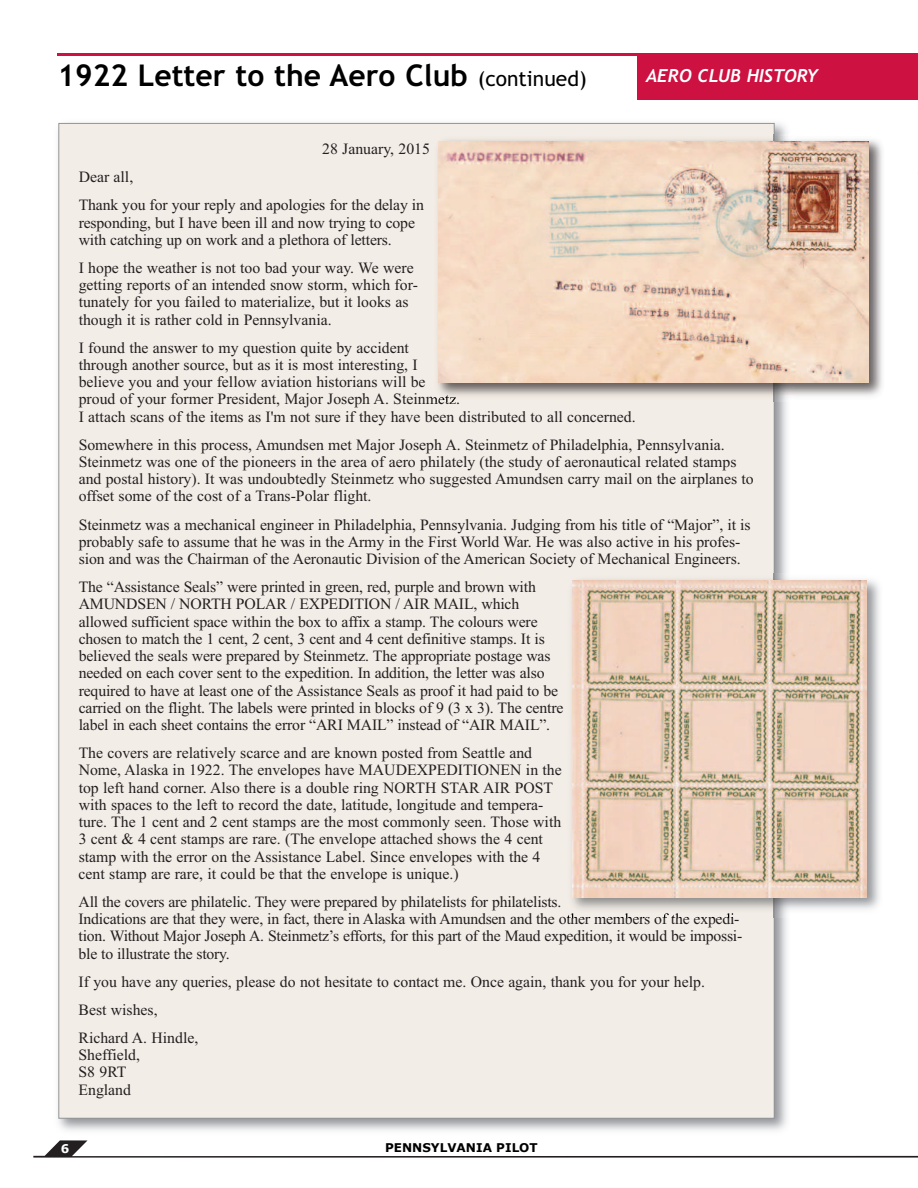
<style>
.page{position:relative;width:918px;height:1188px;background:#fff}
.page>*{position:absolute;margin:0;border:0;box-sizing:border-box;transform-origin:0 0}
.t1{font:700 30px "Trebuchet MS";color:#000}
.t2{font:italic 700 18px "Trebuchet";color:#fff}
.t3{font:15.75px/17.2px "Times";color:#231f20}
.t4{font:700 12px "Verdana";color:#000}
.t5{font:700 12px "Verdana";color:#fff}
.s1{font-weight:400;font-size:21px}
</style>
<div class="page">
<svg style="left:33px;top:1140px;width:885px;height:18px"></svg>
<div style="left:637px;top:55px;width:281px;height:45px;background:#cd1141"></div>
<hr style="left:58px;top:53px;width:860px;height:3px;background:#cd1141">
<img style="left:58px;top:122px;width:729px;height:1009px">
<div style="left:59px;top:124px;width:715px;height:994px;background:#f3ede7"></div>
<img style="left:432px;top:135px;width:450px;height:267px">
<img style="left:774px;top:135px;width:1px;height:267px">
<img style="left:439px;top:141px;width:430px;height:241px">
<img style="left:567px;top:574px;width:313px;height:343px">
<img style="left:774px;top:574px;width:1px;height:343px">
<img style="left:572px;top:581px;width:295px;height:317px">
<h1 class="t1" style="left:58px;top:58px;width:531px">1922 Letter to the Aero Club <span class="s1">(continued)</span></h1>
<p class="t2" style="left:646px;top:66px;width:174px">AERO CLUB HISTORY</p>
<p class="t3" style="left:322px;top:140px;width:109px">28 January, 2015</p>
<p class="t3" style="left:79px;top:163px;width:347px;line-height:28px">Dear all,<br>Thank you for your reply and apologies for the delay in</p>
<p class="t3" style="left:79px;top:214px;width:338px">responding, but I have been ill and now trying to cope with catching up on work and a plethora of letters.</p>
<p class="t3" style="left:79px;top:259px;width:341px">I hope the weather is not too bad your way. We were getting reports of an intended snow storm, which for&shy;tunately for you failed to materialize, but it looks as though it is rather cold in Pennsylvania.</p>
<p class="t3" style="left:79px;top:339px;width:559px">I found the answer to my question quite by accident<br>through another source, but as it is most interesting, I<br>believe you and your fellow aviation historians will be<br>proud of your former President, Major Joseph A. Steinmetz.<br>I attach scans of the items as I'm not sure if they have been distributed to all concerned.</p>
<p class="t3" style="left:79px;top:436px;width:677px">Somewhere in this process, Amundsen met Major Joseph A. Steinmetz of Philadelphia, Pennsylvania.<br>Steinmetz was one of the pioneers in the area of aero philately (the study of aeronautical related stamps and postal history). It was undoubtedly Steinmetz who suggested Amundsen carry mail on the airplanes to offset some of the cost of a Trans-Polar flight.</p>
<p class="t3" style="left:79px;top:515px;width:674px">Steinmetz was a mechanical engineer in Philadelphia, Pennsylvania. Judging from his title of “Major”, it is probably safe to assume that he was in the Army in the First World War. He was also active in his profes&shy;sion and was the Chairman of the Aeronautic Division of the American Society of Mechanical Engineers.</p>
<p class="t3" style="left:79px;top:578px;width:486px">The “Assistance Seals” were printed in green, red, purple and brown with AMUNDSEN / NORTH POLAR / EXPEDITION / AIR MAIL, which allowed sufficient space within the box to affix a stamp. The colours were chosen to match the 1 cent, 2 cent, 3 cent and 4 cent definitive stamps. It is believed the seals were prepared by Steinmetz. The appropriate postage was needed on each cover sent to the expedition. In addition, the letter was also required to have at least one of the Assistance Seals as proof it had paid to be carried on the flight. The labels were printed in blocks of 9 (3 x 3). The centre label in each sheet contains the error “ARI MAIL” instead of “AIR MAIL”.</p>
<p class="t3" style="left:79px;top:744px;width:485px">The covers are relatively scarce and are known posted from Seattle and Nome, Alaska in 1922. The envelopes have MAUDEXPEDITIONEN in the top left hand corner. Also there is a double ring NORTH STAR AIR POST with spaces to the left to record the date, latitude, longitude and tempera&shy;ture. The 1 cent and 2 cent stamps are the most commonly seen. Those with 3 cent &amp; 4 cent stamps are rare. (The envelope attached shows the 4 cent stamp with the error on the Assistance Label. Since envelopes with the 4 cent stamp are rare, it could be that the envelope is unique.)</p>
<p class="t3" style="left:79px;top:893px;width:665px">All the covers are philatelic. They were prepared by philatelists for philatelists.<br>Indications are that they were, in fact, there in Alaska with Amundsen and the other members of the expedi&shy;tion. Without Major Joseph A. Steinmetz’s efforts, for this part of the Maud expedition, it would be impossi&shy;ble to illustrate the story.</p>
<p class="t3" style="left:79px;top:967px;width:628px;line-height:28px">If you have any queries, please do not hesitate to contact me. Once again, thank you for your help.<br>Best wishes,<br>Richard A. Hindle,</p>
<p class="t3" style="left:79px;top:1046px;width:63px">Sheffield,<br>S8 9RT<br>England</p>
<p class="t5" style="left:61px;top:1141px;width:10px">6</p>
<p class="t4" style="left:385px;top:1140px;width:154px">PENNSYLVANIA PILOT</p>
</div>
